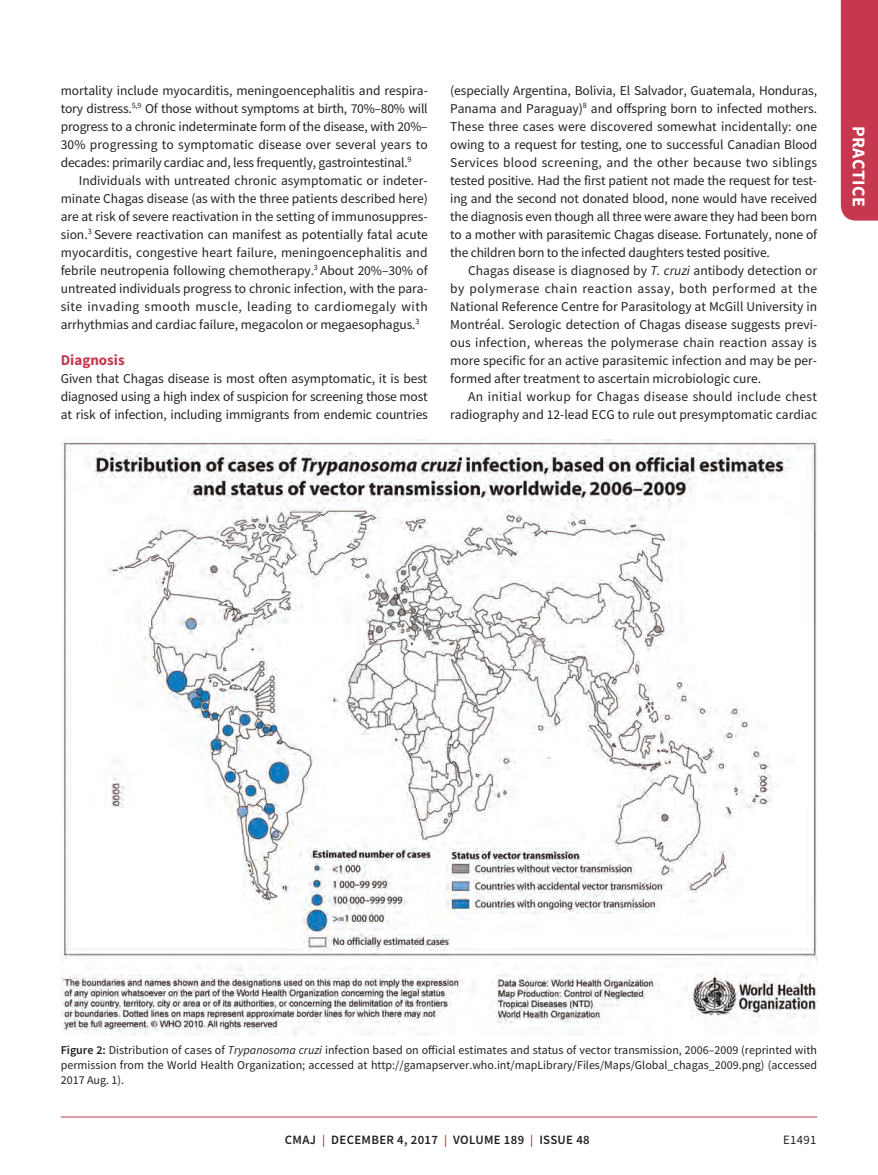
<style>
.page{position:relative;width:878px;height:1175px;background:#fff}
.page>*{position:absolute;margin:0;border:0;box-sizing:border-box;transform-origin:0 0}
.t1{font:700 18px "Source Sans Pro";letter-spacing:.025em;color:#fff}
.t2{font:700 15px "Source Sans Pro";color:#c5384e}
.t3{font:13.5px/18px "Source Sans Pro";letter-spacing:-.005em;color:#231f20;text-align:justify}
.t4{font:600 12.75px "Source Sans Pro";letter-spacing:.025em;color:#231f20}
.t5{font:12.75px "Source Sans Pro";letter-spacing:.025em;color:#231f20}
.t6{font:12px/15px "Source Sans Pro";color:#231f20;text-align:justify}
.s1{font-style:italic}
.s2{font-weight:600}
.s3{font-size:12px;color:#c5384e}
</style>
<div class="page">
<div style="left:840px;top:0;width:38px;height:220px;background:#c5384e"></div>
<hr style="left:61px;top:1116px;width:756px;height:1px;background:#c5384e">
<img style="left:61px;top:439px;width:756px;height:596px">
<p class="t3" style="left:61px;top:81px;width:368px">mortality include myocarditis, meningoencephalitis and respira&shy;tory distress.<sup>5,9</sup> Of those without symptoms at birth, 70%–80% will progress to a chronic indeterminate form of the disease, with 20%– 30% progressing to symptomatic disease over several years to decades: primarily cardiac and, less frequently, gastrointestinal.<sup>9</sup></p>
<p class="t3" style="left:61px;top:171px;width:368px;text-indent:18px">Individuals with untreated chronic asymptomatic or indeter&shy;minate Chagas disease (as with the three patients described here) are at risk of severe reactivation in the setting of immunosuppres&shy;sion.<sup>3</sup> Severe reactivation can manifest as potentially fatal acute myocarditis, congestive heart failure, meningoencephalitis and febrile neutropenia following chemotherapy.<sup>3</sup> About 20%–30% of untreated individuals progress to chronic infection, with the para&shy;site invading smooth muscle, leading to cardiomegaly with arrhythmias and cardiac failure, megacolon or megaesophagus.<sup>3</sup></p>
<p class="t2" style="left:61px;top:349px;width:65px">Diagnosis</p>
<p class="t3" style="left:61px;top:369px;width:368px">Given that Chagas disease is most often asymptomatic, it is best diagnosed using a high index of suspicion for screening those most at risk of infection, including immigrants from endemic countries</p>
<p class="t3" style="left:450px;top:81px;width:368px">(especially Argentina, Bolivia, El Salvador, Guatemala, Honduras, Panama and Paraguay)<sup>8</sup> and offspring born to infected mothers.<br>These three cases were discovered somewhat incidentally: one owing to a request for testing, one to successful Canadian Blood Services blood screening, and the other because two siblings tested positive. Had the first patient not made the request for test&shy;ing and the second not donated blood, none would have received the diagnosis even though all three were aware they had been born to a mother with parasitemic Chagas disease. Fortunately, none of the children born to the infected daughters tested positive.</p>
<p class="t3" style="left:450px;top:261px;width:368px;text-indent:18px">Chagas disease is diagnosed by <span class="s1">T. cruzi</span> antibody detection or by polymerase chain reaction assay, both performed at the National Reference Centre for Parasitology at McGill University in Montréal. Serologic detection of Chagas disease suggests previ&shy;ous infection, whereas the polymerase chain reaction assay is more specific for an active parasitemic infection and may be per&shy;formed after treatment to ascertain microbiologic cure.</p>
<p class="t3" style="left:450px;top:387px;width:368px;text-align:right">An initial workup for Chagas disease should include chest radiography and 12-lead ECG to rule out presymptomatic cardiac</p>
<h1 class="t1" style="left:871px;top:126px;width:83px;rotate:90deg">PRACTICE</h1>
<p class="t6" style="left:61px;top:1042px;width:758px"><span class="s2">Figure 2:</span> Distribution of cases of <span class="s1">Trypanosoma cruzi</span> infection based on official estimates and status of vector transmission, 2006–2009 (reprinted with permission from the World Health Organization; accessed at http://gamapserver.who.int/mapLibrary/Files/Maps/Global_chagas_2009.png) (accessed 2017 Aug. 1).</p>
<p class="t4" style="left:285px;top:1131px;width:306px">CMAJ <span class="s3">|</span> DECEMBER 4, 2017 <span class="s3">|</span> VOLUME 189 <span class="s3">|</span> ISSUE 48</p>
<p class="t5" style="left:783px;top:1132px;width:35px">E1491</p>
</div>
